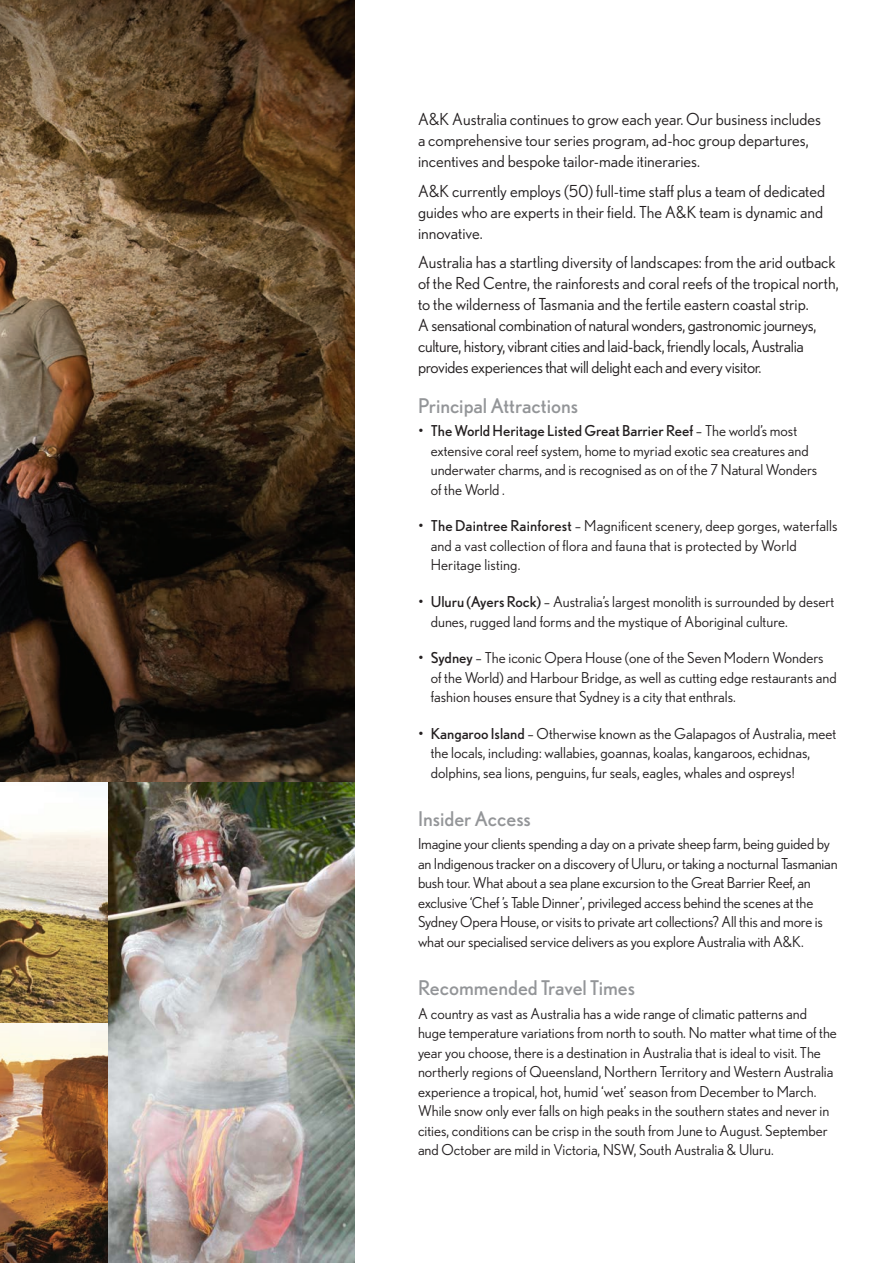
<style>
.page{position:relative;width:893px;height:1263px;background:#fff}
.page>*{position:absolute;margin:0;border:0;box-sizing:border-box;transform-origin:0 0}
.Subheading{font:20.25px "Nobel";color:#939598}
.t1{font:16.5px/21px "Nobel";letter-spacing:-.02em;color:#231f20}
.t2{font:16.5px/21px "Nobel";color:#231f20}
.Body_copy{font:15px/19.5px "Nobel";color:#231f20}
.s1{font-style:inherit}
</style>
<div class="page">
<img style="left:0;top:281px;width:354px;height:501px">
<svg style="left:0;top:0;width:354px;height:281px;background:#684f32"></svg>
<img style="left:0;top:1023px;width:108px;height:240px">
<img style="left:0;top:829px;width:108px;height:194px">
<img style="left:108px;top:782px;width:246px;height:481px">
<p class="t2" style="left:418px;top:109px;width:405px">A&amp;K Australia continues to grow each year. Our business includes a comprehensive tour series program, ad-hoc group departures, incentives and bespoke tailor-made itineraries.</p>
<p class="t2" style="left:418px;top:180px;width:409px">A&amp;K currently employs (50) full-time staff plus a team of dedicated guides who are experts in their field. The A&amp;K team is dynamic and innovative.</p>
<p class="t1" style="left:418px;top:252px;width:422px">Australia has a startling diversity of landscapes: from the arid outback of the Red Centre, the rainforests and coral reefs of the tropical north, to the wilderness of Tasmania and the fertile eastern coastal strip.<br>A sensational combination of natural wonders, gastronomic journeys, culture, history, vibrant cities and laid-back, friendly locals, Australia provides experiences that will delight each and every visitor.</p>
<p class="Subheading" style="left:418px;top:393px;width:162px">Principal Attractions</p>
<p class="Body_copy" style="left:431px;top:421px;width:388px;text-indent:-13px"><span class="s1">• The World Heritage Listed Great Barrier Reef</span> – The world’s most extensive coral reef system, home to myriad exotic sea creatures and underwater charms, and is recognised as on of the 7 Natural Wonders of the World .</p>
<p class="Body_copy" style="left:431px;top:516px;width:408px;text-indent:-13px"><span class="s1">• The Daintree Rainforest</span> – Magnificent scenery, deep gorges, waterfalls and a vast collection of flora and fauna that is protected by World<br>Heritage listing.</p>
<p class="Body_copy" style="left:431px;top:592px;width:405px;text-indent:-13px"><span class="s1">• Uluru (Ayers Rock)</span> – Australia’s largest monolith is surrounded by desert dunes, rugged land forms and the mystique of Aboriginal culture.</p>
<p class="Body_copy" style="left:431px;top:648px;width:407px;text-indent:-13px"><span class="s1">• Sydney</span> – The iconic Opera House (one of the Seven Modern Wonders of the World) and Harbour Bridge, as well as cutting edge restaurants and fashion houses ensure that Sydney is a city that enthrals.</p>
<p class="Body_copy" style="left:431px;top:723px;width:407px;text-indent:-13px"><span class="s1">• Kangaroo Island</span> – Otherwise known as the Galapagos of Australia, meet the locals, including: wallabies, goannas, koalas, kangaroos, echidnas, dolphins, sea lions, penguins, fur seals, eagles, whales and ospreys!</p>
<p class="Subheading" style="left:418px;top:806px;width:114px">Insider Access</p>
<p class="Body_copy" style="left:418px;top:834px;width:421px">Imagine your clients spending a day on a private sheep farm, being guided by an Indigenous tracker on a discovery of Uluru, or taking a nocturnal Tasmanian bush tour. What about a sea plane excursion to the Great Barrier Reef, an exclusive ‘Chef ’s Table Dinner’, privileged access behind the scenes at the Sydney Opera House, or visits to private art collections? All this and more is what our specialised service delivers as you explore Australia with A&amp;K.</p>
<p class="Subheading" style="left:418px;top:975px;width:219px">Recommended Travel Times</p>
<p class="Body_copy" style="left:418px;top:1003px;width:420px">A country as vast as Australia has a wide range of climatic patterns and huge temperature variations from north to south. No matter what time of the year you choose, there is a destination in Australia that is ideal to visit. The northerly regions of Queensland, Northern Territory and Western Australia experience a tropical, hot, humid ‘wet’ season from December to March.<br>While snow only ever falls on high peaks in the southern states and never in cities, conditions can be crisp in the south from June to August. September and October are mild in Victoria, NSW, South Australia &amp; Uluru.</p>
</div>
